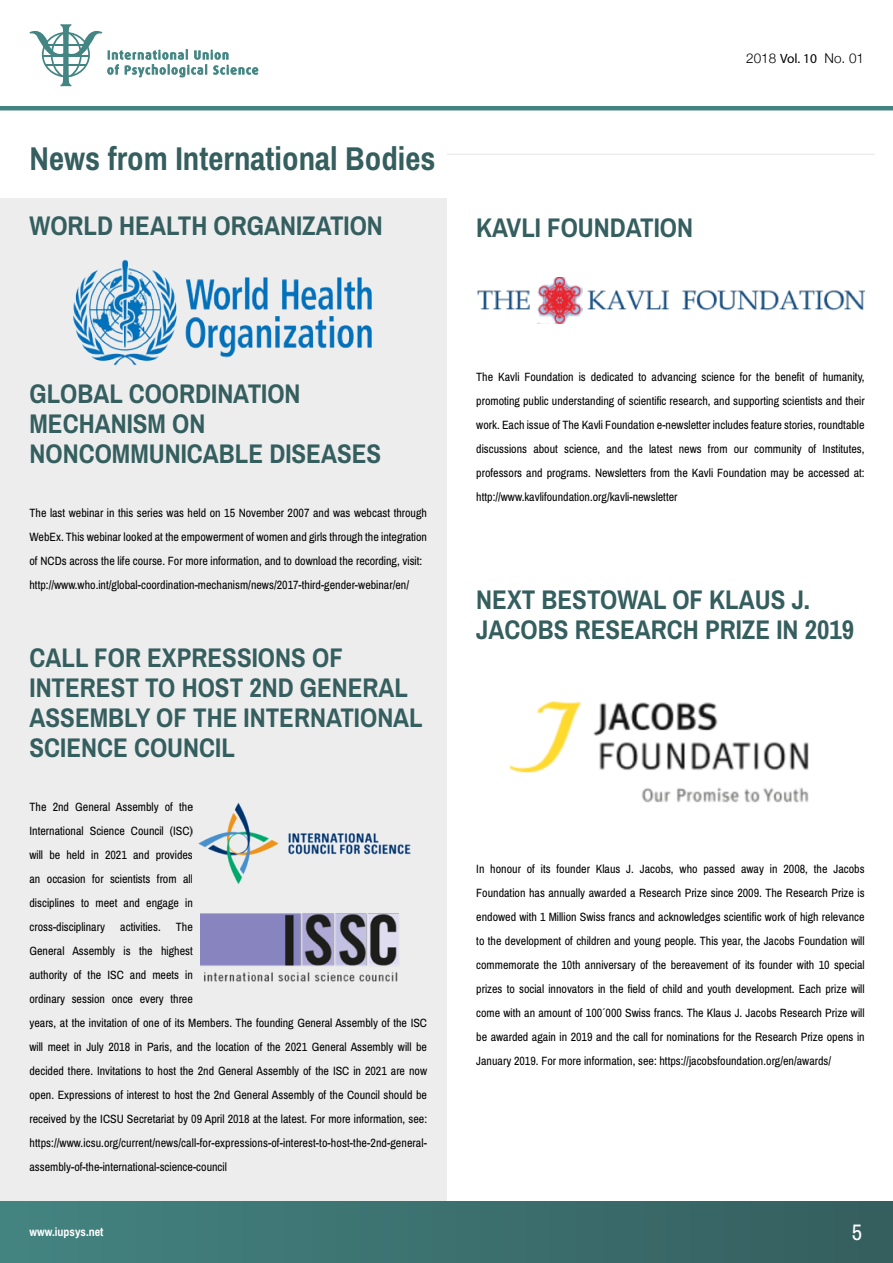
<style>
.page{position:relative;width:893px;height:1263px;background:#fff}
.page>*{position:absolute;margin:0;border:0;box-sizing:border-box;transform-origin:0 0}
.t1{font:700 33px "Archivo Narrow";color:#355e5e}
.t2{font:700 27px/30px "Archivo Narrow";color:#355e5e}
.t3{font:22.5px "Archivo Narrow";color:#fff}
.t4{font:300 13.5px "Helvetica Neue";color:#000}
.t5{font:12px/24px "Archivo Narrow";color:#000;text-align:justify}
.t6{font:700 12px "Archivo Narrow";color:#fff}
.s1{font-family:"Myriad Pro";font-weight:400}
</style>
<div class="page">
<div style="left:0;top:1201px;width:893px;height:62px;background:linear-gradient(to right,#438481,#355e5e)"></div>
<hr style="left:0;top:106px;width:893px;height:4px;background:#438481">
<div style="left:0;top:199px;width:446px;height:1002px;background:#ededee"></div>
<svg style="left:29px;top:24px;width:230px;height:62px"></svg>
<hr style="left:335px;top:154px;width:540px;height:1px;background:#ededee">
<div style="left:30px;top:130px;width:416px;height:49px;background:#fff"></div>
<img style="left:477px;top:277px;width:388px;height:47px">
<img style="left:509px;top:701px;width:300px;height:102px">
<img style="left:73px;top:259px;width:299px;height:107px">
<img style="left:198px;top:802px;width:213px;height:83px">
<img style="left:200px;top:913px;width:199px;height:69px">
<h1 class="t1" style="left:30px;top:139px;width:407px">NEWS FROM INTERNATIONAL BODIES</h1>
<h2 class="t2" style="left:30px;top:211px;width:202px">WORLD HEALTH ORG</h2>
<h2 class="t2" style="left:264px;top:211px;width:120px">ANIZATION</h2>
<h2 class="t2" style="left:476px;top:212px;width:218px">KAVLI FOUN DATION</h2>
<p class="t4" style="left:746px;top:48px;width:119px">2018 <span class="s1">Vol. 10</span> No. 01</p>
<h2 class="t2" style="left:30px;top:379px;width:273px">GLOBAL COORDINATION<br>MECHANISM ON<br>NONCOMMU</h2>
<h2 class="t2" style="left:165px;top:439px;width:216px">NICABLE DISEASES</h2>
<p class="t5" style="left:30px;top:501px;width:399px;text-align:left">The last webinar in this series was held on 15 November 2007 and was webcast through WebEx. This webinar looked at the empowerment of women and girls through the integration of NCDs across the life course. For more information, and to download the recording, visit: http://www.who.int/global-coordination-mechanism/news/2017-third-gender-webinar/en/</p>
<h2 class="t2" style="left:30px;top:643px;width:395px">CALL FOR EXPRESSIONS OF<br>INTEREST TO HOST 2ND GENERAL<br>ASSEMBLY OF THE INTERNATIONAL<br>SCIENCE COUNCIL</h2>
<p class="t5" style="left:30px;top:795px;width:165px">The 2nd General Assembly of the International Science Council (ISC) will be held in 2021 and provides an occasion for scientists from all disciplines to meet and engage in cross-disciplinary</p>
<p class="t5" style="left:30px;top:915px;width:399px;text-align:left;text-indent:146px">The<br>General Assembly is the highest<br>authority of the ISC and meets in<br>ordinary session once every three<br>years, at the invitation of one of its Members. The founding General Assembly of the ISC will meet in July 2018 in Paris, and the location of the 2021 General Assembly will be decided there. Invitations to host the 2nd General Assembly of the ISC in 2021 are now open. Expressions of interest to host the 2nd General Assembly of the Council should be received by the ICSU Secretariat by 09 April 2018 at the latest. For more information, see: https://www.icsu.org/current/news/call-for-expressions-of-interest-to-host-the-2nd-general&shy;assembly-of-the-international-science-council</p>
<p class="t5" style="left:120px;top:915px;width:42px">activities.</p>
<p class="t5" style="left:476px;top:365px;width:390px">The Kavli Foundation is dedicated to advancing science for the benefit of humanity, promoting public understanding of scientific research, and supporting scientists and their work. Each issue of The Kavli Foundation e-newsletter includes feature stories, roundtable discussions about science, and the latest news from our community of Institutes, professors and programs. Newsletters from the Kavli Foundation may be accessed at: http://www.kavlifoundation.org/kavli-newsletter</p>
<h2 class="t2" style="left:476px;top:584px;width:379px">NEXT BESTOWAL OF KLAUS J.<br>JACOBS RESEARCH PRIZE IN 2019</h2>
<p class="t5" style="left:476px;top:857px;width:390px">In honour of its founder Klaus J. Jacobs, who passed away in 2008, the Jacobs Foundation has annually awarded a Research Prize since 2009. The Research Prize is endowed with 1 Million Swiss francs and acknowledges scientific work of high relevance to the development of children and young people. This year, the Jacobs Foundation will commemorate the 10th anniversary of the bereavement of its founder with 10 special prizes to social innovators in the field of child and youth development. Each prize will come with an amount of 100´000 Swiss francs. The Klaus J. Jacobs Research Prize will be awarded again in 2019 and the call for nominations for the Research Prize opens in January 2019. For more information, see: https://jacobsfoundation.org/en/awards/</p>
<p class="t6" style="left:30px;top:1224px;width:76px">WWW.IUPSYS.NET</p>
<h3 class="t3" style="left:852px;top:1218px;width:12px">5</h3>
</div>
